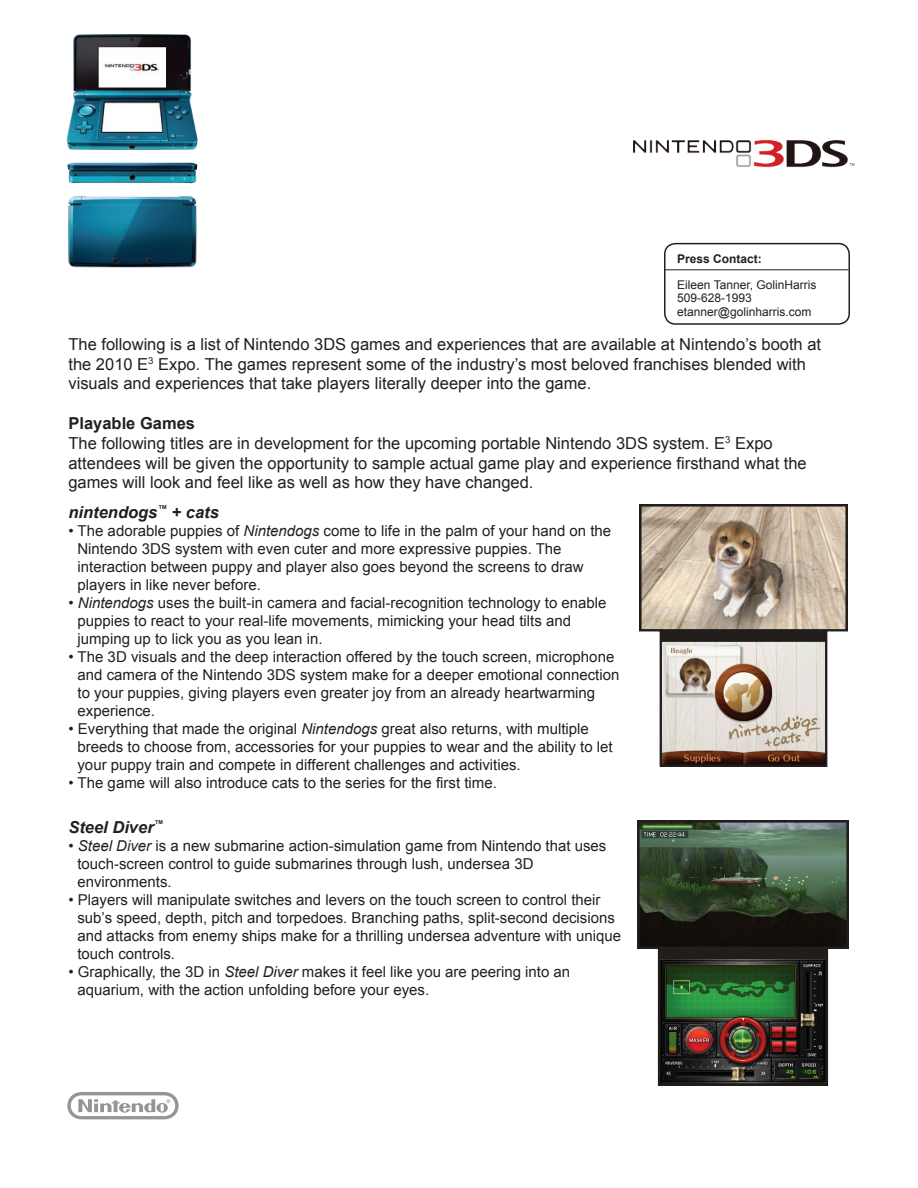
<style>
.page{position:relative;width:918px;height:1188px;background:#fff}
.page>*{position:absolute;margin:0;border:0;box-sizing:border-box;transform-origin:0 0}
.t1{font:16.5px/19.8px "Arial";color:#231f20}
.t2{font:italic 700 16.5px "Arial";color:#231f20}
.t3{font:15px/18px "Arial";color:#231f20}
.t4{font:12px/26.4px "Arial";color:#231f20}
.s1{font-weight:700}
.s2{font-style:italic}
</style>
<div class="page">
<svg style="left:67px;top:1092px;width:112px;height:27px"></svg>
<div style="left:664px;top:243px;width:186px;height:82px;border:2px solid #231f20;border-radius:11px"></div>
<hr style="left:664px;top:269px;width:184px;height:1px;background:#231f20">
<img style="left:633px;top:140px;width:222px;height:28px">
<img style="left:66px;top:34px;width:125px;height:108px">
<img style="left:638px;top:821px;width:210px;height:264px">
<img style="left:639px;top:505px;width:208px;height:262px">
<img style="left:67px;top:68px;width:131px;height:200px">
<hr style="left:719px;top:415px;width:2px;height:117px;background:#ed028c">
<div style="left:716px;top:408px;width:8px;height:8px;border:2px solid #ed028c;border-radius:50%"></div>
<hr style="left:719px;top:752px;width:2px;height:118px;background:#ed028c">
<div style="left:716px;top:869px;width:8px;height:8px;border:2px solid #ed028c;border-radius:50%"></div>
<p class="t4" style="left:677px;top:245px;width:141px"><span class="s1">Press Contact:<br></span>Eileen Tanner, GolinHarris</p>
<p class="t4" style="left:677px;top:292px;width:136px;line-height:13.5px">509-628-1993 etanner@golinharris.com</p>
<p class="t1" style="left:68px;top:334px;width:754px">The following is a list of Nintendo 3DS games and experiences that are available at Nintendo’s booth at the 2010 E<sup>3</sup> Expo. The games represent some of the industry’s most beloved franchises blended with visuals and experiences that take players literally deeper into the game.</p>
<p class="t1" style="left:68px;top:413px;width:740px"><span class="s1">Playable Games<br></span>The following titles are in development for the upcoming portable Nintendo 3DS system. E<sup>3</sup> Expo attendees will be given the opportunity to sample actual game play and experience firsthand what the games will look and feel like as well as how they have changed.</p>
<p class="t2" style="left:69px;top:501px;width:152px">nintendogs<sup>™</sup> + cats</p>
<p class="t3" style="left:77px;top:522px;width:535px;text-indent:-9px">• The adorable puppies of <span class="s2">Nintendogs</span> come to life in the palm of your hand on the Nintendo 3DS system with even cuter and more expressive puppies. The interaction between puppy and player also goes beyond the screens to draw players in like never before.</p>
<p class="t3" style="left:77px;top:594px;width:531px;text-indent:-9px">• <span class="s2">Nintendogs</span> uses the built-in camera and facial-recognition technology to enable puppies to react to your real-life movements, mimicking your head tilts and jumping up to lick you as you lean in.</p>
<p class="t3" style="left:77px;top:648px;width:543px;text-indent:-9px">• The 3D visuals and the deep interaction offered by the touch screen, microphone and camera of the Nintendo 3DS system make for a deeper emotional connection to your puppies, giving players even greater joy from an already heartwarming experience.</p>
<p class="t3" style="left:77px;top:720px;width:537px;text-indent:-9px">• Everything that made the original <span class="s2">Nintendogs</span> great also returns, with multiple breeds to choose from, accessories for your puppies to wear and the ability to let your puppy train and compete in different challenges and activities.</p>
<p class="t3" style="left:68px;top:774px;width:430px">• The game will also introduce cats to the series for the first time.</p>
<p class="t2" style="left:68px;top:816px;width:96px">Steel Diver<sup>™</sup></p>
<p class="t3" style="left:77px;top:837px;width:530px;text-indent:-9px">• <span class="s2">Steel Diver</span> is a new submarine action-simulation game from Nintendo that uses touch-screen control to guide submarines through lush, undersea 3D environments.</p>
<p class="t3" style="left:77px;top:891px;width:545px;text-indent:-9px">• Players will manipulate switches and levers on the touch screen to control their sub’s speed, depth, pitch and torpedoes. Branching paths, split-second decisions and attacks from enemy ships make for a thrilling undersea adventure with unique touch controls.</p>
<p class="t3" style="left:77px;top:963px;width:494px;text-indent:-9px">• Graphically, the 3D in <span class="s2">Steel Diver</span> makes it feel like you are peering into an aquarium, with the action unfolding before your eyes.</p>
</div>
